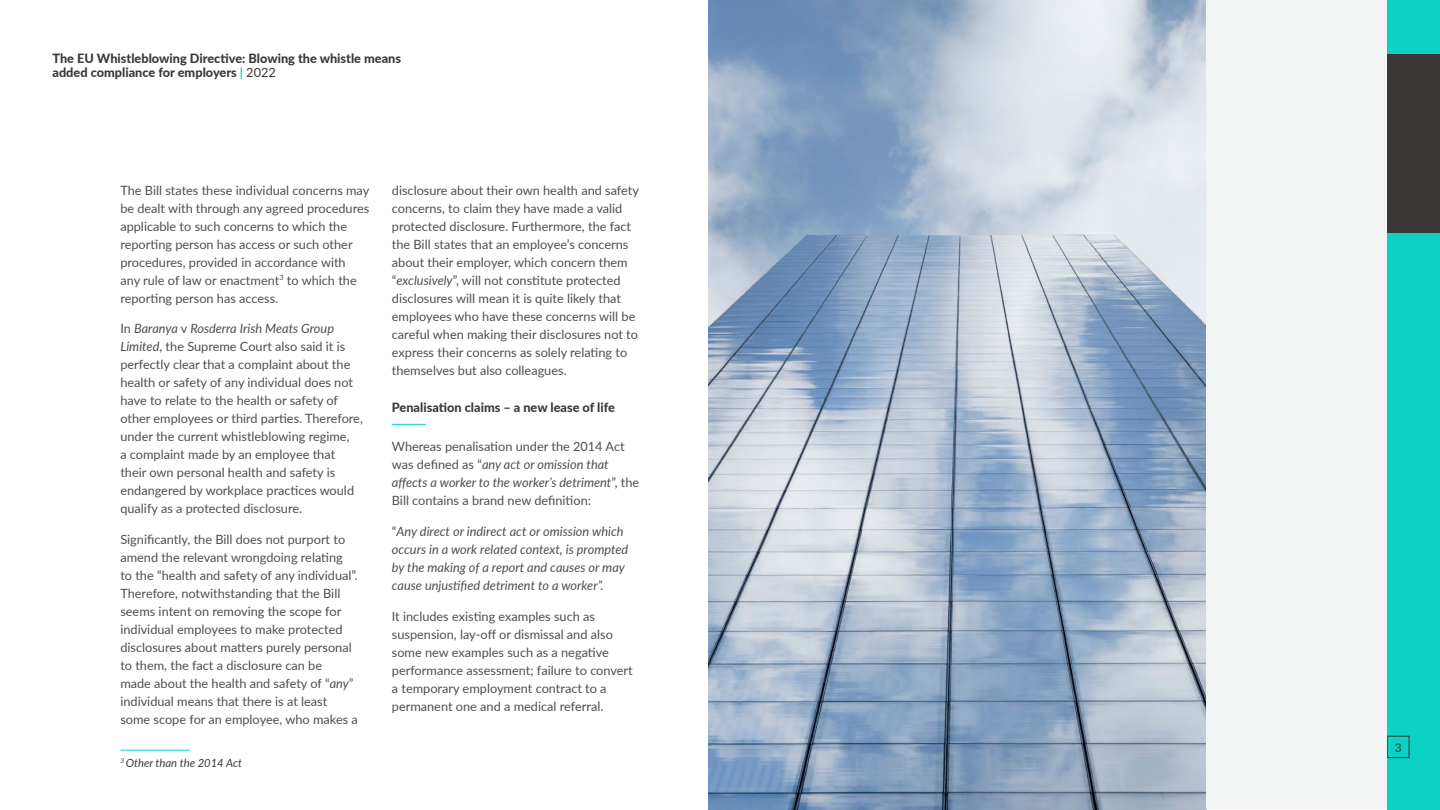
<style>
.page{position:relative;width:1440px;height:810px;background:#fff}
.page>*{position:absolute;margin:0;border:0;box-sizing:border-box;transform-origin:0 0}
.t1{font:12.75px/18px "Lato";color:#4f4e4c}
.t2{font:italic 12.75px/18px "Lato";color:#4f4e4c}
.t3{font:800 12.75px/14.2px "Lato";color:#3b3936}
.t4{font:500 12px "Lato";color:#3b3936}
.t5{font:italic 11.25px "Lato";color:#3b3936}
.s1{font-weight:700;color:#0bd2c5}
.s2{font-weight:400}
.s3{font-style:italic}
.s4{font-style:normal}
</style>
<div class="page">
<div style="left:1388px;top:0;width:52px;height:810px;background:#0bd2c5"></div>
<img style="left:709px;top:0;width:497px;height:810px">
<svg style="left:392px;top:424px;width:34px;height:1px"></svg>
<hr style="left:121px;top:750px;width:69px;height:1px;background:#0bd2c5">
<div style="left:1388px;top:54px;width:52px;height:178px;background:#3b3936"></div>
<div style="left:1387px;top:736px;width:22px;height:22px;border:1px solid #3b3936"></div>
<div style="left:1206px;top:0;width:181px;height:809px;background:#f3f5f5"></div>
<p class="t3" style="left:52px;top:50px;width:350px">The EU Whistleblowing Directive: Blowing the whistle means added compliance for employers <span class="s1">|</span> <span class="s2">2022</span></p>
<p class="t1" style="left:120px;top:180px;width:250px">The Bill states these individual concerns may be dealt with through any agreed procedures applicable to such concerns to which the reporting person has access or such other procedures, provided in accordance with<br>any rule of law or enactment<sup>3</sup> to which the reporting person has access.</p>
<p class="t1" style="left:120px;top:319px;width:244px">In <span class="s3">Baranya</span> v <span class="s3">Rosderra Irish Meats Group Limited</span>, the Supreme Court also said it is perfectly clear that a complaint about the health or safety of any individual does not have to relate to the health or safety of other employees or third parties. Therefore, under the current whistleblowing regime,<br>a complaint made by an employee that their own personal health and safety is endangered by workplace practices would qualify as a protected disclosure.</p>
<p class="t1" style="left:120px;top:530px;width:239px">Significantly, the Bill does not purport to amend the relevant wrongdoing relating<br>to the “health and safety of any individual”.<br>Therefore, notwithstanding that the Bill seems intent on removing the scope for individual employees to make protected disclosures about matters purely personal to them, the fact a disclosure can be<br>made about the health and safety of “<span class="s3">any</span>” individual means that there is at least some scope for an employee, who makes a</p>
<p class="t5" style="left:120px;top:755px;width:123px"><sup>3</sup> Other than the 2014 Act</p>
<p class="t1" style="left:392px;top:180px;width:249px">disclosure about their own health and safety concerns, to claim they have made a valid protected disclosure. Furthermore, the fact the Bill states that an employee’s concerns about their employer, which concern them “<span class="s3">exclusively</span>”, will not constitute protected disclosures will mean it is quite likely that employees who have these concerns will be careful when making their disclosures not to express their concerns as solely relating to themselves but also colleagues.</p>
<p class="t3" style="left:392px;top:400px;width:225px">Penalisation claims – a new lease of life</p>
<p class="t1" style="left:392px;top:437px;width:249px">Whereas penalisation under the 2014 Act was defined as “<span class="s3">any act or omission that affects a worker to the worker’s detriment</span>”, the Bill contains a brand new definition:</p>
<p class="t2" style="left:392px;top:522px;width:238px"><span class="s4">“</span>Any direct or indirect act or omission which occurs in a work related context, is prompted by the making of a report and causes or may cause unjustified detriment to a worker”.</p>
<p class="t1" style="left:392px;top:606px;width:242px">It includes existing examples such as suspension, lay-off or dismissal and also some new examples such as a negative performance assessment; failure to convert a temporary employment contract to a permanent one and a medical referral.</p>
<p class="t4" style="left:1395px;top:739px;width:8px">3</p>
</div>
